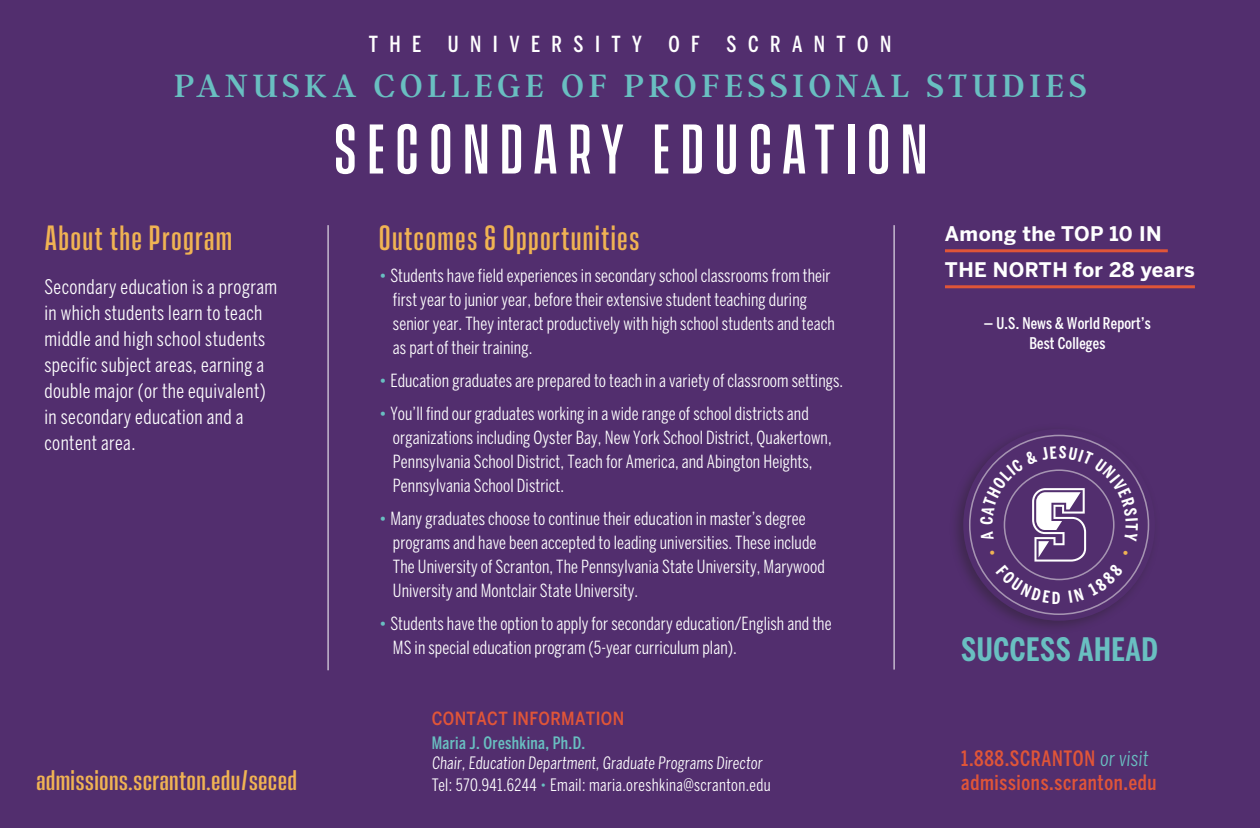
<style>
.page{position:relative;width:1260px;height:828px;background:#522e6e}
.page>*{position:absolute;margin:0;border:0;box-sizing:border-box;transform-origin:0 0}
.Front_-_Major{font:500 64px "Vanguard CF";letter-spacing:.16em;color:#fff}
.Front_-_College{font:36px "Argent CF";letter-spacing:.13em;color:#69bfc1}
.t1{font:500 32px "Vanguard CF";letter-spacing:.04em;color:#f0b353}
.t2{font:700 extra-condensed 32px "Benton Sans";letter-spacing:.02em;color:#69bfc1}
.Front_-_Link{font:500 25.8px "Vanguard CF";letter-spacing:.01em;color:#f0b353;scale:1.1 1}
.t3{font:500 extra-condensed 22px "Benton Sans";letter-spacing:.52em;color:#fff}
.t4{font:500 extra-condensed 21px "Benton Sans";letter-spacing:.03em;color:#e05538}
.Front_-_Description{font:extra-condensed 20px/26px "Benton Sans";letter-spacing:.02em;color:#fff}
.CO_Underline_RED_Thi{font:700 20px/36px "Benton Sans";letter-spacing:.02em;color:#fff}
.Front_-_Description-2{font:extra-condensed 18px/24px "Benton Sans";letter-spacing:.005em;color:#fff}
.t5{font:500 condensed 18px "Benton Sans";letter-spacing:.02em;color:#e05538}
.Front_-_Contact{font:extra-condensed 17px/22px "Benton Sans";letter-spacing:.02em;color:#fff}
.Front_-_Contact-2{font:500 extra-condensed 17px "Benton Sans";letter-spacing:.02em;color:#69bfc1}
.SP_Name{font:500 extra-condensed 16px/19.2px "Benton Sans";letter-spacing:.01em;color:#fff;text-align:center}
.s1{color:#69bfc1}
.s2{font-size:14px;color:#69bfc1}
.s3{font-weight:400;color:#69bfc1}
</style>
<div class="page">
<hr style="left:328px;top:225px;width:1px;height:445px;background:#fff">
<hr style="left:894px;top:225px;width:1px;height:445px;background:#fff">
<div style="left:949px;top:424px;width:212px;height:211px;background:#231f20;opacity:.4"></div>
<svg style="left:963px;top:429px;width:192px;height:192px"></svg>
<hr style="left:945px;top:249px;width:223px;height:3px;background:#e05538">
<hr style="left:945px;top:285px;width:250px;height:3px;background:#e05538">
<svg style="left:980px;top:446px;width:158px;height:158px"></svg>
<p class="t3" style="left:369px;top:32px;width:524px">THE UNIVERSITY OF SCRANTON</p>
<p class="Front_-_College" style="left:174px;top:64px;width:914px">PANUSKA COLLEGE OF PROFESSIONAL STUDIES</p>
<p class="Front_-_Major" style="left:333px;top:111px;width:595px">SECONDARY EDUCATION</p>
<p class="t1" style="left:45px;top:219px;width:189px">About the Program</p>
<p class="Front_-_Description" style="left:45px;top:274px;width:234px">Secondary education is a program in which students learn to teach middle and high school students specific subject areas, earning a double major (or the equivalent) in secondary education and a content area.</p>
<p class="Front_-_Link" style="left:36px;top:765px;width:239px">admissions.scranton.edu/seced</p>
<p class="t1" style="left:379px;top:219px;width:262px">Outcomes &amp; Opportunities</p>
<p class="Front_-_Description-2" style="left:393px;top:264px;width:444px;text-indent:-14px"><span class="s1">•</span> Students have field experiences in secondary school classrooms from their first year to junior year, before their extensive student teaching during senior year. They interact productively with high school students and teach as part of their training.</p>
<p class="Front_-_Description-2" style="left:379px;top:369px;width:466px"><span class="s1">•</span> Education graduates are prepared to teach in a variety of classroom settings.</p>
<p class="Front_-_Description-2" style="left:393px;top:402px;width:440px;text-indent:-14px"><span class="s1">•</span> You’ll find our graduates working in a wide range of school districts and organizations including Oyster Bay, New York School District, Quakertown, Pennsylvania School District, Teach for America, and Abington Heights, Pennsylvania School District.</p>
<p class="Front_-_Description-2" style="left:393px;top:507px;width:433px;text-indent:-14px"><span class="s1">•</span> Many graduates choose to continue their education in master’s degree programs and have been accepted to leading universities. These include The University of Scranton, The Pennsylvania State University, Marywood University and Montclair State University.</p>
<p class="Front_-_Description-2" style="left:393px;top:612px;width:440px;text-indent:-14px"><span class="s1">•</span> Students have the option to apply for secondary education/English and the<br>MS in special education program (5-year curriculum plan).</p>
<p class="t5" style="left:432px;top:708px;width:194px">CONTACT INFORMATION</p>
<p class="Front_-_Contact-2" style="left:432px;top:733px;width:155px">Maria J. Oreshkina, Ph.D.</p>
<p class="Front_-_Contact" style="left:432px;top:752px;width:340px">Chair, Education Department, Graduate Programs Director<br>Tel: 570.941.6244 <span class="s2">•</span> Email: maria.oreshkina@scranton.edu</p>
<p class="CO_Underline_RED_Thi" style="left:945px;top:215px;width:251px">Among the TOP 10 IN<br>THE NORTH for 28 years</p>
<p class="SP_Name" style="left:984px;top:314px;width:168px">— U.S. News &amp; World Report’s<br>Best Colleges</p>
<p class="t2" style="left:961px;top:631px;width:198px">SUCCESS AHEAD</p>
<p class="t4" style="left:961px;top:746px;width:190px">1.888.SCRANTON <span class="s3">or visit</span></p>
<p class="t4" style="left:961px;top:770px;width:197px">admissions.scranton.edu</p>
</div>
